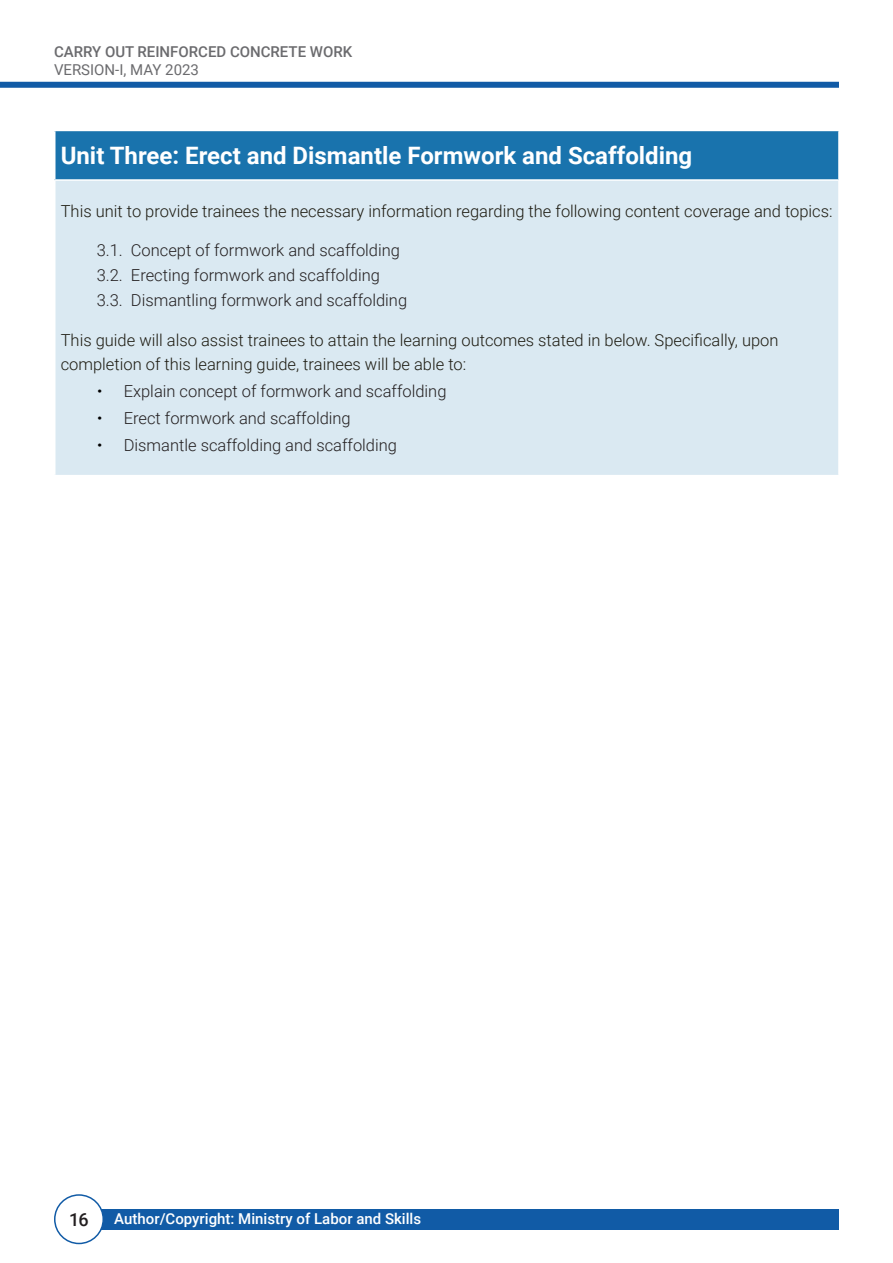
<style>
.page{position:relative;width:893px;height:1263px;background:#fff}
.page>*{position:absolute;margin:0;border:0;box-sizing:border-box;transform-origin:0 0}
.t1{font:700 24px "Roboto";color:#fff}
.t2{font:500 18px "Roboto";color:#231f20}
.t3{font:300 16.5px/24.8px "Roboto";color:#1d1b11}
.List_Paragraph{font:300 16.5px "Roboto";color:#231f20}
.t4{font:500 15px "Roboto";color:#fff}
.t5{font:500 15px "Roboto";color:#6b6b6e}
.t6{font:15px "Roboto";color:#6b6b6e}
</style>
<div class="page">
<div style="left:95px;top:1209px;width:744px;height:21px;background:#115ba6"></div>
<div style="left:55px;top:1195px;width:48px;height:48px;background:#fff;border-radius:50%"></div>
<div style="left:54px;top:1194px;width:50px;height:50px;border:2px solid #115ba6;border-radius:50%"></div>
<div style="left:0;top:82px;width:839px;height:6px;background:#115ba6"></div>
<div style="left:55px;top:130px;width:784px;height:50px;background:#1973ad"></div>
<div style="left:55px;top:180px;width:784px;height:296px;background:#dae9f2"></div>
<hr style="left:54px;top:130px;width:786px;height:1px;background:#fff">
<hr style="left:54px;top:131px;width:2px;height:48px;background:#fff">
<hr style="left:838px;top:131px;width:2px;height:48px;background:#fff">
<hr style="left:54px;top:179px;width:786px;height:2px;background:#fff">
<hr style="left:54px;top:181px;width:2px;height:294px;background:#fff">
<hr style="left:838px;top:181px;width:2px;height:294px;background:#fff">
<hr style="left:54px;top:475px;width:786px;height:1px;background:#fff">
<p class="t5" style="left:54px;top:41px;width:300px">CARRY OUT REINFORCED CONCRETE WORK</p>
<p class="t6" style="left:54px;top:59px;width:146px">VERSION-I, MAY 2023</p>
<p class="t1" style="left:61px;top:139px;width:633px">Unit Three: Erect and Dismantle Formwork and Scaffolding</p>
<p class="t3" style="left:61px;top:198px;width:773px">This unit to provide trainees the necessary information regarding the following content coverage and topics:</p>
<p class="List_Paragraph" style="left:97px;top:239px;width:305px">3.1. Concept of formwork and scaffolding</p>
<p class="List_Paragraph" style="left:97px;top:264px;width:285px">3.2. Erecting formwork and scaffolding</p>
<p class="List_Paragraph" style="left:97px;top:288px;width:312px">3.3. Dismantling formwork and scaffolding</p>
<p class="t3" style="left:61px;top:327px;width:719px">This guide will also assist trainees to attain the learning outcomes stated in below. Specifically, upon completion of this learning guide, trainees will be able to:</p>
<p class="List_Paragraph" style="left:124px;top:380px;width:324px">Explain concept of formwork and scaffolding</p>
<p class="List_Paragraph" style="left:124px;top:407px;width:229px">Erect formwork and scaffolding</p>
<p class="List_Paragraph" style="left:124px;top:434px;width:275px">Dismantle scaffolding and scaffolding</p>
<p class="t2" style="left:69px;top:1207px;width:21px">16</p>
<p class="t4" style="left:114px;top:1208px;width:308px">Author/Copyright: Ministry of Labor and Skills</p>
</div>
